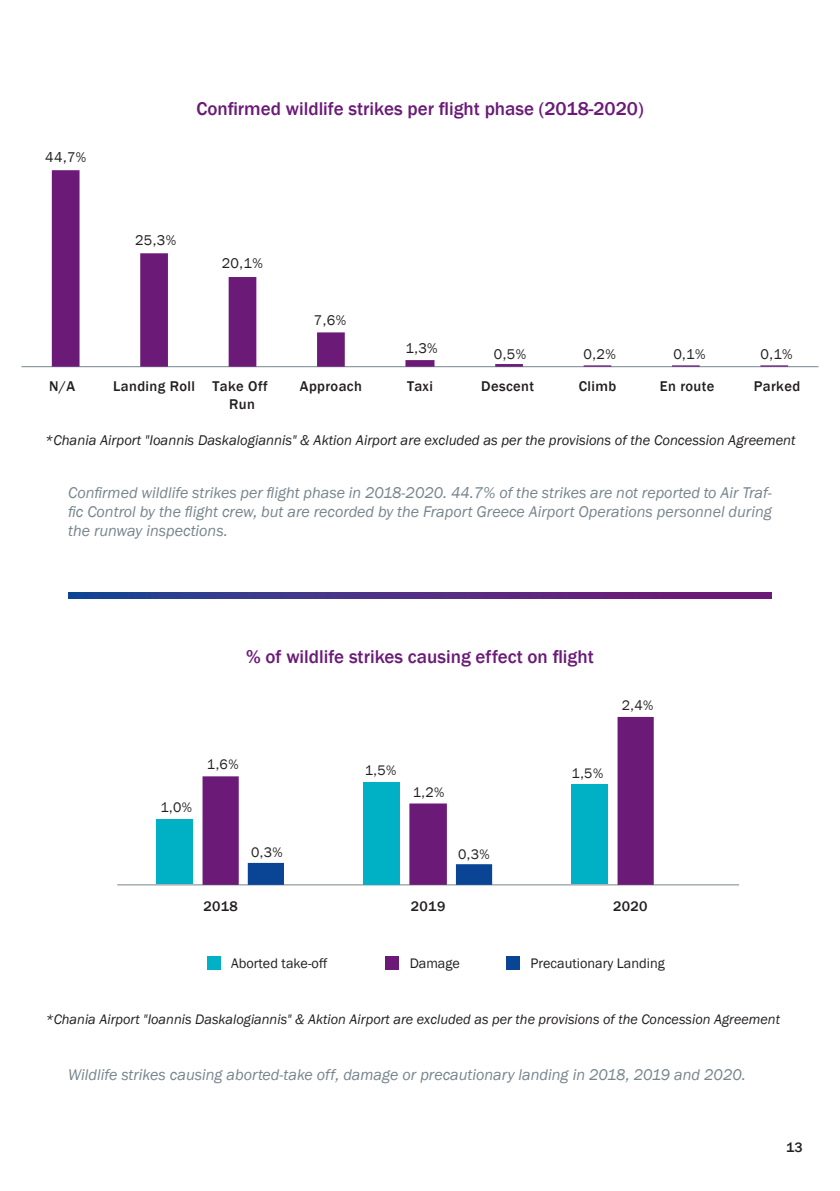
<style>
.page{position:relative;width:840px;height:1191px;background:#fff}
.page>*{position:absolute;margin:0;border:0;box-sizing:border-box;transform-origin:0 0}
.t1{font:500 19px "Franklin Gothic";color:#6b1a78}
.t2{font:italic 16px/19.2px "Franklin Gothic";color:#77858d;text-align:justify}
.t3{font:italic 14.6px "Franklin Gothic";color:#231f20}
.t4{font:500 14.6px "Franklin Gothic";letter-spacing:.025em;color:#231f20}
.t5{font:14.6px "Franklin Gothic";color:#231f20}
.t6{font:italic 14.2px "Franklin Gothic";color:#231f20}
.t7{font:14.2px "Franklin Gothic";color:#231f20}
.t8{font:500 14.2px "Franklin Gothic";letter-spacing:.025em;color:#231f20}
.t9{font:500 14px "Franklin Gothic";color:#231f20}
</style>
<div class="page">
<hr style="left:21px;top:366px;width:797px;height:1px;background:#77858d">
<svg style="left:52px;top:170px;width:735px;height:197px"></svg>
<hr style="left:117px;top:884px;width:621px;height:1px;background:#77858d">
<div style="left:156px;top:819px;width:37px;height:65px;background:#00b0c5"></div>
<div style="left:207px;top:956px;width:14px;height:14px;background:#00b0c5"></div>
<div style="left:385px;top:956px;width:14px;height:14px;background:#6b1a78"></div>
<div style="left:506px;top:956px;width:14px;height:14px;background:#094594"></div>
<svg style="left:202px;top:717px;width:451px;height:168px"></svg>
<svg style="left:248px;top:863px;width:244px;height:22px"></svg>
<svg style="left:68px;top:592px;width:703px;height:6px"></svg>
<p class="t5" style="left:45px;top:148px;width:43px">44,7%</p>
<p class="t1" style="left:196px;top:97px;width:448px">Confirmed wildlife strikes per flight phase (2018-2020)</p>
<p class="t5" style="left:135px;top:231px;width:43px">25,3%</p>
<p class="t5" style="left:221px;top:254px;width:43px">20,1%</p>
<p class="t5" style="left:314px;top:311px;width:34px">7,6%</p>
<p class="t5" style="left:405px;top:339px;width:34px">1,3%</p>
<p class="t5" style="left:493px;top:345px;width:34px">0,5%</p>
<p class="t5" style="left:583px;top:345px;width:34px">0,2%</p>
<p class="t5" style="left:673px;top:345px;width:34px">0,1%</p>
<p class="t5" style="left:760px;top:345px;width:34px">0,1%</p>
<p class="t4" style="left:49px;top:377px;width:27px">N/A</p>
<p class="t4" style="left:113px;top:377px;width:156px">Landing Roll Take Off</p>
<p class="t4" style="left:300px;top:377px;width:64px">Approach</p>
<p class="t4" style="left:407px;top:377px;width:27px">Taxi</p>
<p class="t4" style="left:481px;top:377px;width:54px">Descent</p>
<p class="t4" style="left:578px;top:377px;width:39px">Climb</p>
<p class="t4" style="left:659px;top:377px;width:56px">En route</p>
<p class="t4" style="left:753px;top:377px;width:48px">Parked</p>
<p class="t4" style="left:229px;top:395px;width:27px">Run</p>
<p class="t3" style="left:45px;top:431px;width:752px">*Chania Airport "Ioannis Daskalogiannis" &amp; Aktion Airport are excluded as per the provisions of the Concession Agreement</p>
<p class="t2" style="left:68px;top:483px;width:704px">Confirmed wildlife strikes per flight phase in 2018-2020. 44.7% of the strikes are not reported to Air Traf&shy;fic Control by the flight crew, but are recorded by the Fraport Greece Airport Operations personnel during the runway inspections.</p>
<p class="t1" style="left:246px;top:644px;width:349px">% of wildlife strikes causing effect on flight</p>
<p class="t7" style="left:621px;top:696px;width:33px">2,4%</p>
<p class="t7" style="left:160px;top:798px;width:33px">1,0%</p>
<p class="t7" style="left:207px;top:755px;width:33px">1,6%</p>
<p class="t7" style="left:251px;top:843px;width:33px">0,3%</p>
<p class="t7" style="left:364px;top:761px;width:33px">1,5%</p>
<p class="t7" style="left:571px;top:764px;width:33px">1,5%</p>
<p class="t7" style="left:412px;top:783px;width:33px">1,2%</p>
<p class="t7" style="left:458px;top:845px;width:33px">0,3%</p>
<p class="t8" style="left:203px;top:897px;width:36px">2018</p>
<p class="t8" style="left:410px;top:897px;width:36px">2019</p>
<p class="t8" style="left:612px;top:897px;width:36px">2020</p>
<p class="t7" style="left:231px;top:954px;width:98px">Aborted take-off</p>
<p class="t7" style="left:409px;top:954px;width:52px">Damage</p>
<p class="t7" style="left:530px;top:954px;width:135px">Precautionary Landing</p>
<p class="t6" style="left:45px;top:1010px;width:735px">*Chania Airport "Ioannis Daskalogiannis" &amp; Aktion Airport are excluded as per the provisions of the Concession Agreement</p>
<p class="t2" style="left:68px;top:1065px;width:678px">Wildlife strikes causing aborted-take off, damage or precautionary landing in 2018, 2019 and 2020.</p>
<p class="t9" style="left:785px;top:1138px;width:18px">13</p>
</div>
